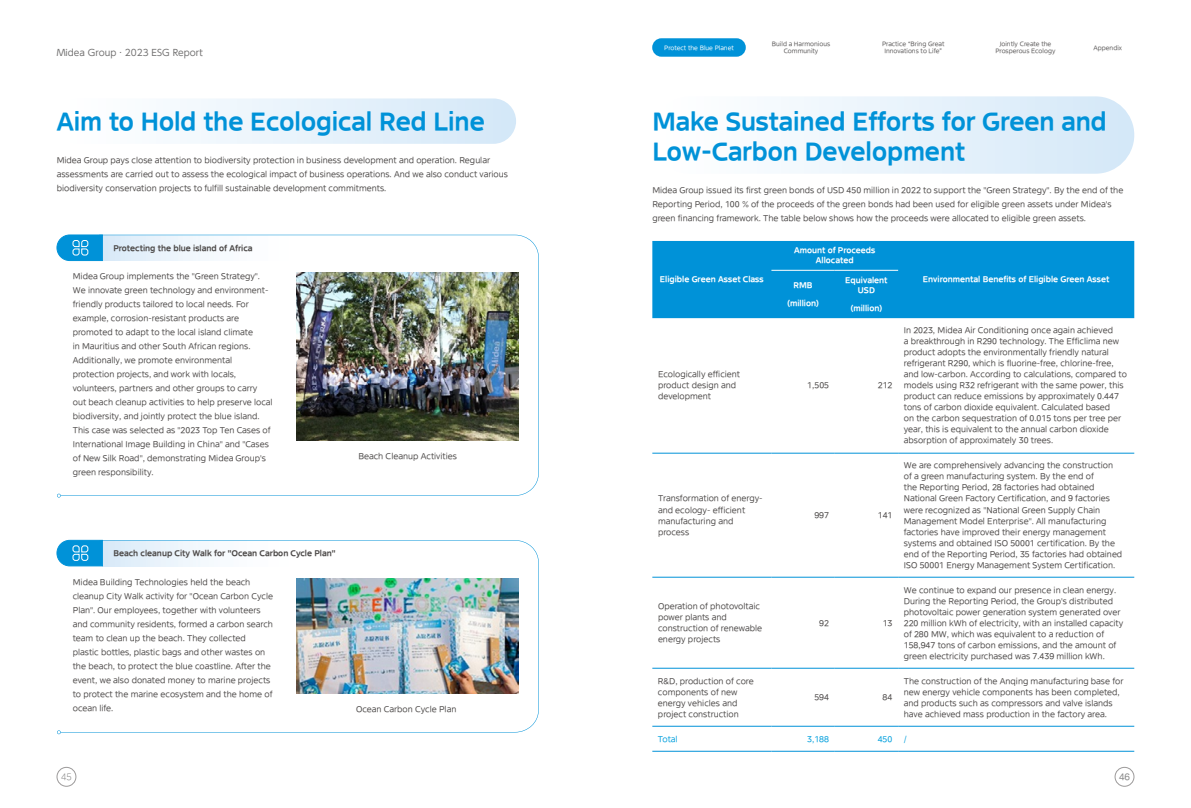
<style>
.page{position:relative;width:1191px;height:808px;background:#fff}
.page>*{position:absolute;margin:0;border:0;box-sizing:border-box;transform-origin:0 0}
.t1{font:700 24px/30px "MEIDITYPE";color:#0092d8}
.t2{font:9px "TT UD Shin Go Pro Regular";color:#727171}
.t3{font:300 9px "MEIDITYPE";color:#898989}
.t4{font:9px "MEIDITYPE";color:#898989}
.t5{font:8px/11px "MEIDITYPE";color:#4c4948}
.t6{font:700 8px/10px "MEIDITYPE";color:#fff;text-align:center}
.t7{font:700 8px "MEIDITYPE";color:#4c4948}
.t8{font:8px "MEIDITYPE";color:#009fdd}
.t9{font:6px/7px "MEIDITYPE";color:#595757;text-align:center}
.t10{font:6px "MEIDITYPE";color:#fff}
</style>
<div class="page">
<div style="left:57px;top:767px;width:19px;height:19px;border:1px solid #9c9a9a;border-radius:50%"></div>
<div style="left:1114px;top:767px;width:20px;height:19px;border:1px solid #9c9a9a;border-radius:50%"></div>
<div style="left:57px;top:98px;width:459px;height:46px;background:linear-gradient(to right,#fff,#d4e8f8);border-radius:23px"></div>
<svg style="left:61px;top:235px;width:478px;height:261px"></svg>
<svg style="left:56px;top:234px;width:47px;height:27px"></svg>
<img style="left:297px;top:273px;width:222px;height:167px">
<svg style="left:57px;top:730px;width:4px;height:4px"></svg>
<svg style="left:67px;top:540px;width:472px;height:192px"></svg>
<svg style="left:56px;top:540px;width:47px;height:26px"></svg>
<img style="left:296px;top:578px;width:223px;height:116px">
<div style="left:652px;top:96px;width:482px;height:78px;background:linear-gradient(to right,#fff,#d4e8f8);border-radius:39px"></div>
<div style="left:652px;top:241px;width:482px;height:77px;background:#0092d8"></div>
<hr style="left:771px;top:270px;width:63px;height:1px;background:#fff">
<hr style="left:834px;top:270px;width:64px;height:1px;background:#fff">
<hr style="left:652px;top:453px;width:119px;height:1px;background:#0092d8">
<hr style="left:771px;top:453px;width:63px;height:1px;background:#0092d8">
<hr style="left:834px;top:453px;width:64px;height:1px;background:#0092d8">
<hr style="left:898px;top:453px;width:236px;height:1px;background:#0092d8">
<hr style="left:652px;top:577px;width:119px;height:1px;background:#0092d8">
<hr style="left:771px;top:577px;width:63px;height:1px;background:#0092d8">
<hr style="left:834px;top:577px;width:64px;height:1px;background:#0092d8">
<hr style="left:898px;top:577px;width:236px;height:1px;background:#0092d8">
<hr style="left:652px;top:668px;width:119px;height:1px;background:#0092d8">
<hr style="left:771px;top:668px;width:63px;height:1px;background:#0092d8">
<hr style="left:834px;top:668px;width:64px;height:1px;background:#0092d8">
<hr style="left:898px;top:668px;width:236px;height:1px;background:#0092d8">
<hr style="left:652px;top:726px;width:119px;height:1px;background:#0092d8">
<hr style="left:771px;top:726px;width:63px;height:1px;background:#0092d8">
<hr style="left:834px;top:726px;width:64px;height:1px;background:#0092d8">
<hr style="left:898px;top:726px;width:236px;height:1px;background:#0092d8">
<hr style="left:652px;top:751px;width:119px;height:1px;background:#0092d8">
<hr style="left:771px;top:751px;width:63px;height:1px;background:#0092d8">
<hr style="left:834px;top:751px;width:64px;height:1px;background:#0092d8">
<hr style="left:898px;top:751px;width:236px;height:1px;background:#0092d8">
<div style="left:652px;top:38px;width:94px;height:19px;background:#0092d8;border-radius:9px"></div>
<p class="t2" style="left:57px;top:45px;width:147px">Midea Group · 2023 ESG Report</p>
<h1 class="t1" style="left:57px;top:106px;width:429px">Aim to Hold the Ecological Red Line</h1>
<p class="t5" style="left:57px;top:153px;width:453px;line-height:14px">Midea Group pays close attention to biodiversity protection in business development and operation. Regular assessments are carried out to assess the ecological impact of business operations. And we also conduct various biodiversity conservation projects to fulfill sustainable development commitments.</p>
<p class="t7" style="left:113px;top:243px;width:141px">Protecting the blue island of Africa</p>
<p class="t5" style="left:73px;top:269px;width:201px;line-height:14px">Midea Group implements the "Green Strategy".<br>We innovate green technology and environment&shy;friendly products tailored to local needs. For example, corrosion-resistant products are promoted to adapt to the local island climate<br>in Mauritius and other South African regions.<br>Additionally, we promote environmental protection projects, and work with locals, volunteers, partners and other groups to carry out beach cleanup activities to help preserve local biodiversity, and jointly protect the blue island.<br>This case was selected as "2023 Top Ten Cases of International Image Building in China" and "Cases of New Silk Road", demonstrating Midea Group's green responsibility.</p>
<p class="t5" style="left:358px;top:450px;width:100px">Beach Cleanup Activities</p>
<p class="t7" style="left:113px;top:548px;width:224px">Beach cleanup City Walk for "Ocean Carbon Cycle Plan"</p>
<p class="t5" style="left:73px;top:575px;width:202px;line-height:14px">Midea Building Technologies held the beach cleanup City Walk activity for "Ocean Carbon Cycle Plan". Our employees, together with volunteers and community residents, formed a carbon search team to clean up the beach. They collected plastic bottles, plastic bags and other wastes on the beach, to protect the blue coastline. After the event, we also donated money to marine projects to protect the marine ecosystem and the home of ocean life.</p>
<p class="t5" style="left:356px;top:704px;width:102px">Ocean Carbon Cycle Plan</p>
<p class="t10" style="left:664px;top:44px;width:71px">Protect the Blue Planet</p>
<p class="t9" style="left:772px;top:41px;width:60px">Build a Harmonious<br>Community</p>
<p class="t9" style="left:882px;top:41px;width:64px">Practice “Bring Great<br>Innovations to Life”</p>
<p class="t9" style="left:995px;top:41px;width:62px">Jointly Create the<br>Prosperous Ecology</p>
<p class="t9" style="left:1093px;top:44px;width:30px">Appendix</p>
<h1 class="t1" style="left:652px;top:106px;width:456px">Make Sustained Efforts for Green and<br>Low-Carbon Development</h1>
<p class="t5" style="left:652px;top:183px;width:472px;line-height:14px">Midea Group issued its first green bonds of USD 450 million in 2022 to support the "Green Strategy". By the end of the<br>Reporting Period, 100 % of the proceeds of the green bonds had been used for eligible green assets under Midea's green financing framework. The table below shows how the proceeds were allocated to eligible green assets.</p>
<p class="t6" style="left:660px;top:274px;width:105px">Eligible Green Asset Class</p>
<p class="t6" style="left:794px;top:246px;width:83px">Amount of Proceeds<br>Allocated</p>
<p class="t6" style="left:793px;top:280px;width:21px">RMB</p>
<p class="t6" style="left:787px;top:298px;width:33px">(million)</p>
<p class="t6" style="left:845px;top:275px;width:44px">Equivalent<br>USD</p>
<p class="t6" style="left:851px;top:303px;width:33px">(million)</p>
<p class="t5" style="left:658px;top:369px;width:84px">Ecologically efficient product design and development</p>
<p class="t5" style="left:807px;top:380px;width:23px">1,505</p>
<p class="t5" style="left:877px;top:380px;width:16px">212</p>
<p class="t5" style="left:658px;top:493px;width:106px">Transformation of energy&shy;and ecology- efficient manufacturing and process</p>
<p class="t5" style="left:658px;top:601px;width:106px">Operation of photovoltaic power plants and construction of renewable energy projects</p>
<p class="t5" style="left:658px;top:675px;width:97px">R&amp;D, production of core components of new energy vehicles and project construction</p>
<p class="t5" style="left:814px;top:510px;width:16px">997</p>
<p class="t5" style="left:877px;top:510px;width:16px">141</p>
<p class="t5" style="left:819px;top:617px;width:11px">92</p>
<p class="t5" style="left:882px;top:617px;width:11px">13</p>
<p class="t5" style="left:814px;top:692px;width:16px">594</p>
<p class="t5" style="left:882px;top:692px;width:11px">84</p>
<p class="t6" style="left:923px;top:274px;width:188px">Environmental Benefits of Eligible Green Asset</p>
<p class="t5" style="left:903px;top:325px;width:225px">In 2023, Midea Air Conditioning once again achieved<br>a breakthrough in R290 technology. The Efficlima new product adopts the environmentally friendly natural refrigerant R290, which is fluorine-free, chlorine-free, and low-carbon. According to calculations, compared to models using R32 refrigerant with the same power, this product can reduce emissions by approximately 0.447 tons of carbon dioxide equivalent. Calculated based<br>on the carbon sequestration of 0.015 tons per tree per year, this is equivalent to the annual carbon dioxide absorption of approximately 30 trees.</p>
<p class="t5" style="left:903px;top:460px;width:220px">We are comprehensively advancing the construction of a green manufacturing system. By the end of<br>the Reporting Period, 28 factories had obtained National Green Factory Certification, and 9 factories were recognized as "National Green Supply Chain Management Model Enterprise". All manufacturing factories have improved their energy management systems and obtained ISO 50001 certification. By the end of the Reporting Period, 35 factories had obtained ISO 50001 Energy Management System Certification.</p>
<p class="t5" style="left:903px;top:584px;width:221px">We continue to expand our presence in clean energy.<br>During the Reporting Period, the Group's distributed photovoltaic power generation system generated over 220 million kWh of electricity, with an installed capacity of 280 MW, which was equivalent to a reduction of 158,947 tons of carbon emissions, and the amount of green electricity purchased was 7.439 million kWh.</p>
<p class="t5" style="left:903px;top:675px;width:221px">The construction of the Anqing manufacturing base for new energy vehicle components has been completed, and products such as compressors and valve islands have achieved mass production in the factory area.</p>
<p class="t8" style="left:658px;top:734px;width:21px">Total</p>
<p class="t8" style="left:807px;top:734px;width:23px">3,188</p>
<p class="t8" style="left:877px;top:734px;width:16px">450</p>
<p class="t8" style="left:903px;top:734px;width:5px">/</p>
<p class="t3" style="left:61px;top:772px;width:12px">45</p>
<p class="t4" style="left:1119px;top:772px;width:13px">46</p>
</div>
